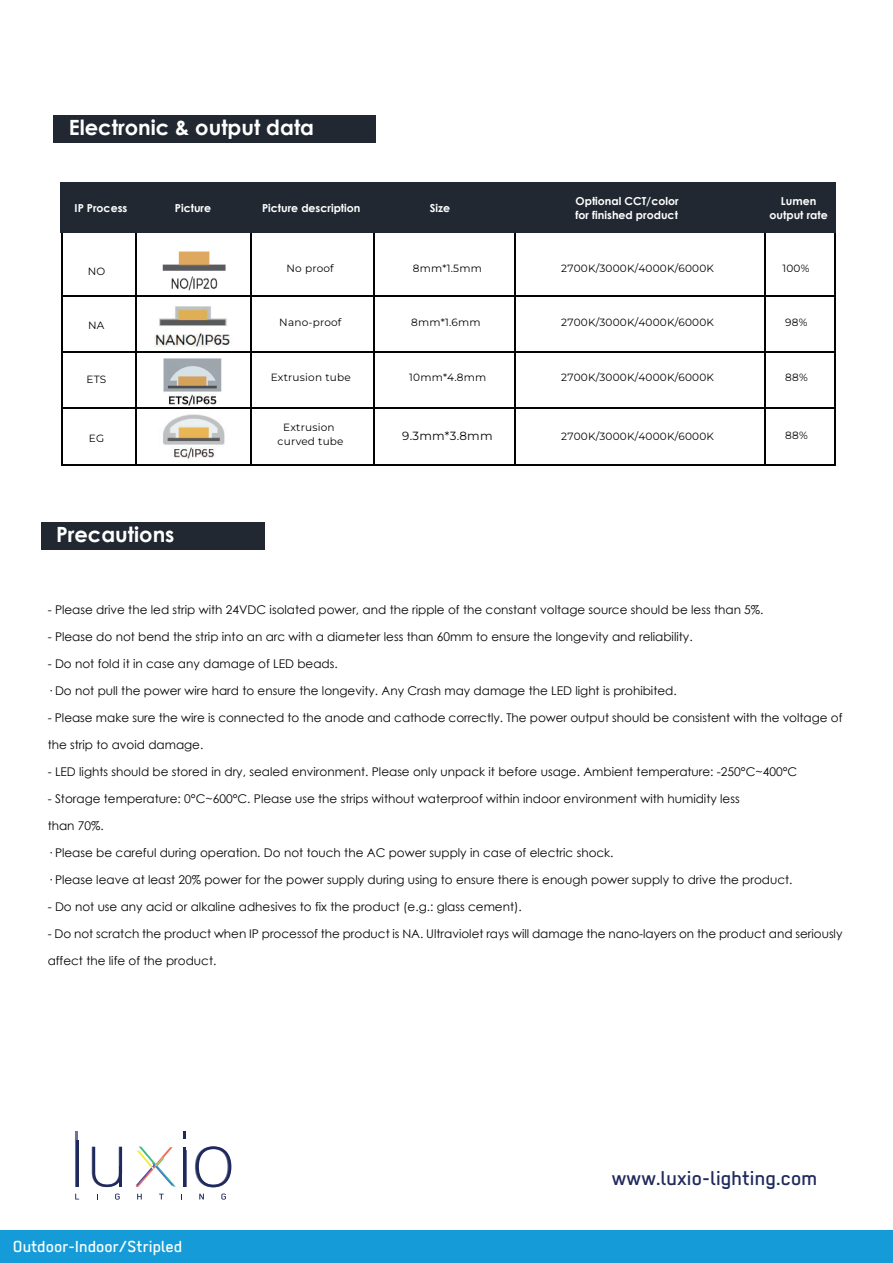
<style>
.page{position:relative;width:893px;height:1263px;background:#fff}
.page>*{position:absolute;margin:0;border:0;box-sizing:border-box;transform-origin:0 0}
.t1{font:500 22.5px "Regular";color:#20295c}
.t2{font:700 21px "Century Gothic";color:#fff}
.t3{font:500 18px "Regular";color:#fff}
.t4{font:12px "Century Gothic";color:#070304}
.t5{font:11.85px "Montserrat";letter-spacing:.02em;color:#070304}
.t6{font:700 10.95px/13.2px "Century Gothic";color:#fff}
.t7{font:10.5px/13.8px "Montserrat";letter-spacing:.02em;color:#070304;text-align:center}
</style>
<div class="page">
<img style="left:162px;top:251px;width:64px;height:40px">
<hr style="left:61px;top:295px;width:774px;height:2px;background:#030303">
<hr style="left:61px;top:352px;width:774px;height:1px;background:#030303">
<hr style="left:61px;top:408px;width:774px;height:1px;background:#030303">
<hr style="left:61px;top:464px;width:774px;height:1px;background:#030303">
<hr style="left:61px;top:191px;width:2px;height:274px;background:#030303">
<hr style="left:135px;top:193px;width:2px;height:272px;background:#030303">
<hr style="left:251px;top:193px;width:1px;height:272px;background:#030303">
<hr style="left:374px;top:193px;width:1px;height:272px;background:#030303">
<hr style="left:514px;top:193px;width:2px;height:272px;background:#030303">
<hr style="left:764px;top:193px;width:2px;height:272px;background:#030303">
<hr style="left:835px;top:191px;width:1px;height:274px;background:#030303">
<img style="left:155px;top:306px;width:76px;height:40px">
<img style="left:163px;top:414px;width:62px;height:45px">
<img style="left:163px;top:358px;width:58px;height:47px">
<div style="left:41px;top:522px;width:224px;height:28px;background:#212832"></div>
<div style="left:54px;top:115px;width:322px;height:28px;background:#212832"></div>
<div style="left:61px;top:183px;width:775px;height:50px;background:#212832"></div>
<svg style="left:136px;top:1147px;width:40px;height:40px"></svg>
<hr style="left:183px;top:1147px;width:2px;height:40px;background:#20295c">
<hr style="left:76px;top:1140px;width:3px;height:47px;background:#20295c">
<hr style="left:75px;top:1131px;width:3px;height:56px;background:#20295c">
<svg style="left:92px;top:1147px;width:30px;height:40px"></svg>
<hr style="left:120px;top:1167px;width:2px;height:20px;background:#20295c">
<hr style="left:184px;top:1150px;width:2px;height:37px;background:#20295c">
<svg style="left:183px;top:1131px;width:2px;height:8px"></svg>
<svg style="left:195px;top:1146px;width:36px;height:41px"></svg>
<svg style="left:75px;top:1194px;width:4px;height:5px"></svg>
<svg style="left:115px;top:1193px;width:5px;height:6px"></svg>
<svg style="left:137px;top:1194px;width:5px;height:5px"></svg>
<svg style="left:159px;top:1194px;width:5px;height:5px"></svg>
<svg style="left:199px;top:1194px;width:5px;height:5px"></svg>
<svg style="left:221px;top:1193px;width:5px;height:6px"></svg>
<div style="left:1px;top:1230px;width:892px;height:33px;background:#159cd8"></div>
<h2 class="t2" style="left:69px;top:112px;width:247px">Electronic &amp; output data</h2>
<p class="t6" style="left:75px;top:201px;width:54px">IP Process</p>
<p class="t6" style="left:175px;top:201px;width:38px">Picture</p>
<p class="t6" style="left:262px;top:201px;width:100px">Picture description</p>
<p class="t6" style="left:430px;top:201px;width:22px">Size</p>
<p class="t6" style="left:575px;top:194px;width:105px">Optional CCT/color for finished product</p>
<p class="t6" style="left:769px;top:194px;width:60px;text-align:center">Lumen output rate</p>
<p class="t7" style="left:88px;top:264px;width:19px">NO</p>
<p class="t7" style="left:287px;top:261px;width:49px">No proof</p>
<p class="t7" style="left:413px;top:261px;width:70px">8mm*1.5mm</p>
<p class="t7" style="left:561px;top:261px;width:154px">2700K/3000K/4000K/6000K</p>
<p class="t7" style="left:782px;top:261px;width:29px">100%</p>
<p class="t7" style="left:88px;top:318px;width:18px">NA</p>
<p class="t7" style="left:279px;top:315px;width:64px">Nano-proof</p>
<p class="t7" style="left:411px;top:315px;width:71px">8mm*1.6mm</p>
<p class="t7" style="left:561px;top:315px;width:154px">2700K/3000K/4000K/6000K</p>
<p class="t7" style="left:785px;top:315px;width:24px">98%</p>
<p class="t7" style="left:86px;top:372px;width:21px">ETS</p>
<p class="t7" style="left:271px;top:370px;width:82px">Extrusion tube</p>
<p class="t7" style="left:409px;top:370px;width:79px">10mm*4.8mm</p>
<p class="t7" style="left:561px;top:370px;width:154px">2700K/3000K/4000K/6000K</p>
<p class="t7" style="left:785px;top:370px;width:24px">88%</p>
<p class="t7" style="left:89px;top:431px;width:17px">EG</p>
<p class="t7" style="left:278px;top:420px;width:67px">Extrusion curved tube</p>
<p class="t5" style="left:402px;top:427px;width:92px">9.3mm*3.8mm</p>
<p class="t7" style="left:561px;top:429px;width:154px">2700K/3000K/4000K/6000K</p>
<p class="t7" style="left:785px;top:429px;width:24px">88%</p>
<h2 class="t2" style="left:56px;top:519px;width:120px">Precautions</h2>
<p class="t4" style="left:48px;top:601px;width:717px">- Please drive the led strip with 24VDC isolated power, and the ripple of the constant voltage source should be less than 5%.</p>
<p class="t4" style="left:48px;top:628px;width:646px">- Please do not bend the strip into an arc with a diameter less than 60mm to ensure the longevity and reliability.</p>
<p class="t4" style="left:48px;top:655px;width:292px">- Do not fold it in case any damage of LED beads.</p>
<p class="t4" style="left:48px;top:682px;width:631px">· Do not pull the power wire hard to ensure the longevity. Any Crash may damage the LED light is prohibited.</p>
<p class="t4" style="left:48px;top:709px;width:796px">- Please make sure the wire is connected to the anode and cathode correctly. The power output should be consistent with the voltage of</p>
<p class="t4" style="left:48px;top:736px;width:157px">the strip to avoid damage.</p>
<p class="t4" style="left:48px;top:763px;width:751px">- LED lights should be stored in dry, sealed environment. Please only unpack it before usage. Ambient temperature: -250°C~400°C</p>
<p class="t4" style="left:48px;top:790px;width:693px">- Storage temperature: 0°C~600°C. Please use the strips without waterproof within indoor environment with humidity less</p>
<p class="t4" style="left:48px;top:817px;width:58px">than 70%.</p>
<p class="t4" style="left:48px;top:844px;width:567px">· Please be careful during operation. Do not touch the AC power supply in case of electric shock.</p>
<p class="t4" style="left:48px;top:871px;width:746px">· Please leave at least 20% power for the power supply during using to ensure there is enough power supply to drive the product.</p>
<p class="t4" style="left:48px;top:898px;width:476px">- Do not use any acid or alkaline adhesives to fix the product (e.g.: glass cement).</p>
<p class="t4" style="left:48px;top:925px;width:796px">- Do not scratch the product when IP processof the product is NA. Ultraviolet rays will damage the nano-layers on the product and seriously</p>
<p class="t4" style="left:48px;top:952px;width:170px">affect the life of the product.</p>
<h3 class="t3" style="left:13px;top:1236px;width:171px">Outdoor-Indoor/Stripled</h3>
<h1 class="t1" style="left:612px;top:1165px;width:207px">www.luxio-lighting.com</h1>
</div>
